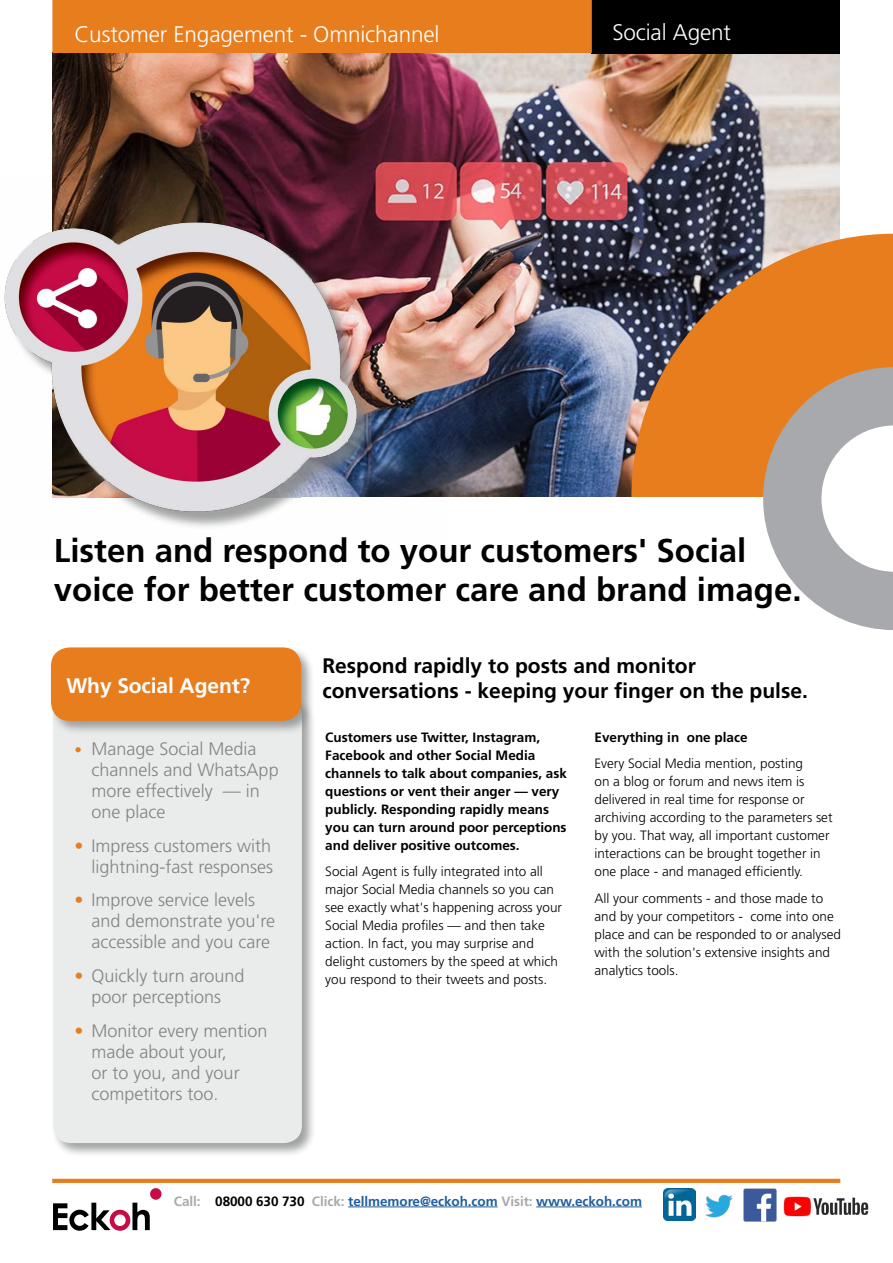
<style>
.page{position:relative;width:893px;height:1263px;background:#fff}
.page>*{position:absolute;margin:0;border:0;box-sizing:border-box;transform-origin:0 0}
.t1{font:700 33px/39.6px "Frutiger LT Std";color:#000}
.t2{font:300 22.5px "Frutiger LT Std";letter-spacing:-.005em;color:#fff}
.t3{font:700 21px/25.2px "Frutiger LT Std";color:#000}
.t4{font:700 21px "Frutiger LT Std";letter-spacing:-.005em;color:#fff}
.t5{font:300 18px/21px "Frutiger LT Std";color:#828383}
.t6{font:300 13.5px/18px "Frutiger LT Std";color:#000}
.t7{font:700 13.5px/18px "Frutiger LT Std";color:#000}
.t8{font:700 13.5px "Frutiger LT Std";letter-spacing:-.005em;color:#215e9e}
.s1{font-size:15px;color:#e87d1d}
.s2{color:#e87d1d}
.s3{color:#a7a9ac}
.s4{color:#000}
</style>
<div class="page">
<svg style="left:53px;top:1203px;width:97px;height:28px"></svg>
<div style="left:150px;top:1188px;width:12px;height:12px;background:#c60c46;border-radius:50%"></div>
<img style="left:663px;top:1188px;width:32px;height:33px">
<img style="left:705px;top:1194px;width:28px;height:24px">
<img style="left:783px;top:1196px;width:86px;height:21px">
<img style="left:743px;top:1188px;width:33px;height:34px">
<hr style="left:348px;top:1206px;width:150px;height:1px;background:#215e9e">
<hr style="left:536px;top:1206px;width:106px;height:1px;background:#215e9e">
<hr style="left:52px;top:1179px;width:788px;height:4px;background:#e87d1d">
<img style="left:53px;top:53px;width:786px;height:444px">
<div style="left:591px;top:0;width:249px;height:53px;background:#000"></div>
<div style="left:52px;top:0;width:540px;height:53px;background:#e87d1e"></div>
<svg style="left:631px;top:234px;width:262px;height:263px;background:#bd7131"></svg>
<svg style="left:763px;top:367px;width:130px;height:263px"></svg>
<div style="left:51px;top:696px;width:265px;height:461px;background:#828383;opacity:.75"></div>
<div style="left:53px;top:698px;width:249px;height:445px;background:#eaeceb;border-radius:18px"></div>
<div style="left:49px;top:645px;width:266px;height:90px;background:#828383;opacity:.75"></div>
<div style="left:52px;top:648px;width:248px;height:72px;background:#e87d1e;border-radius:18px"></div>
<div style="left:51px;top:647px;width:250px;height:74px;border:2px solid #e87d1e;border-radius:18px"></div>
<img style="left:4px;top:176px;width:443px;height:351px">
<h2 class="t2" style="left:74px;top:21px;width:367px">Customer Engagement - Omnichannel</h2>
<h2 class="t2" style="left:185px;top:21px;width:81px">xperi nc</h2>
<h2 class="t2" style="left:612px;top:20px;width:120px">Social Agent</h2>
<h1 class="t1" style="left:54px;top:531px;width:749px">Listen and respond to your customers' Social voice for better customer care and brand image.</h1>
<h3 class="t4" style="left:66px;top:673px;width:185px">Why Social Agent?</h3>
<h3 class="t5" style="left:92px;top:738px;width:189px;text-indent:-17px"><span class="s1">•</span> Manage Social Media channels and WhatsApp more effectively — in one place</h3>
<h3 class="t5" style="left:75px;top:835px;width:200px;text-align:right"><span class="s2">•</span> Impress customers with lightning-fast responses</h3>
<h3 class="t5" style="left:92px;top:890px;width:185px;text-indent:-17px"><span class="s2">•</span> Improve service levels and demonstrate you're accessible and you care</h3>
<h3 class="t5" style="left:75px;top:966px;width:172px;text-align:center"><span class="s2">•</span> Quickly turn around poor perceptions</h3>
<h3 class="t5" style="left:92px;top:1020px;width:178px;text-indent:-17px"><span class="s2">•</span> Monitor every mention made about your,<br>or to you, and your competitors too.</h3>
<h3 class="t3" style="left:322px;top:653px;width:487px">Respond rapidly to posts and monitor conversations - keeping your finger on the pulse.</h3>
<p class="t7" style="left:325px;top:728px;width:243px">Customers use Twitter, Instagram, Facebook and other Social Media channels to talk about companies, ask questions or vent their anger — very publicly. Responding rapidly means you can turn around poor perceptions and deliver positive outcomes.</p>
<p class="t6" style="left:325px;top:863px;width:238px">Social Agent is fully integrated into all major Social Media channels so you can see exactly what's happening across your Social Media profiles — and then take action. In fact, you may surprise and delight customers by the speed at which you respond to their tweets and posts.</p>
<p class="t7" style="left:594px;top:728px;width:155px">Everything in one place</p>
<p class="t6" style="left:594px;top:755px;width:240px">Every Social Media mention, posting<br>on a blog or forum and news item is delivered in real time for response or archiving according to the parameters set by you. That way, all important customer interactions can be brought together in one place - and managed efficiently.</p>
<p class="t6" style="left:594px;top:889px;width:248px">All your comments - and those made to and by your competitors - come into one place and can be responded to or analysed with the solution's extensive insights and analytics tools.</p>
<p class="t8" style="left:174px;top:1193px;width:470px"><span class="s3">Call:</span> <span class="s4">08000 630 730</span> <span class="s3">Click:</span> tellmemore@eckoh.com <span class="s3">Visit:</span> www.eckoh.com</p>
</div>
